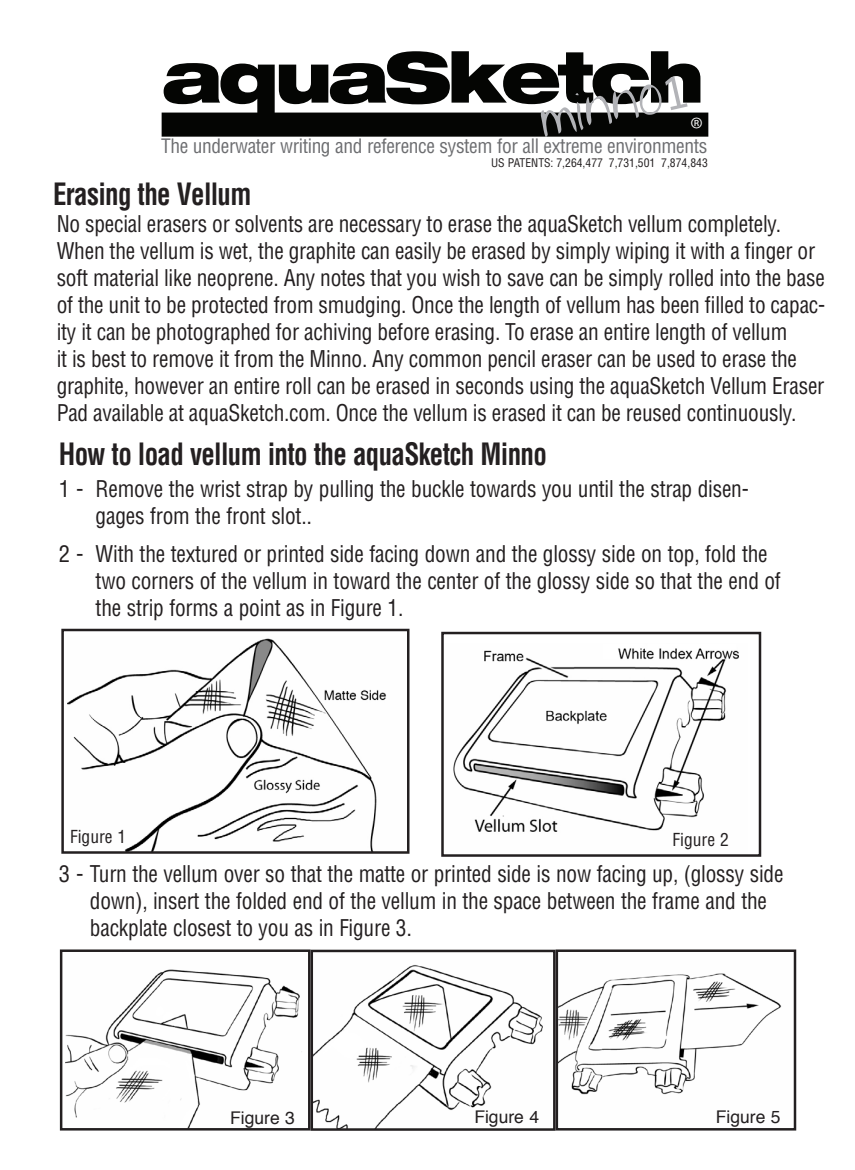
<style>
.page{position:relative;width:855px;height:1170px;background:#fff}
.page>*{position:absolute;margin:0;border:0;box-sizing:border-box;transform-origin:0 0}
.t1{font:64.75px "Bettys Hand";color:#b2b3b7}
.t2{font:700 condensed 30px "Helvetica";letter-spacing:-.025em;color:#231f20;scale:.9 1}
.t3{font:24px "Myriad";color:#fff}
.body_copy{font:condensed 22.5px/27px "Helvetica LT Std";letter-spacing:-.01em;color:#231f20;scale:.95 1}
.t4{font:condensed 19.5px "Helvetica";letter-spacing:-.02em;color:#6c6d70}
.t5{font:17.5px "Helvetica";color:#231f20}
.t6{font:condensed 17.5px "Helvetica LT Std";color:#231f20}
.t7{font:condensed 11.75px "Helvetica LT Std";color:#231f20}
.s1{font-family:"Andale Mono";font-size:46.5px}
.s2{font-family:"Helvetica"}
</style>
<div class="page">
<img style="left:68px;top:638px;width:318px;height:213px">
<div style="left:61px;top:629px;width:349px;height:225px;border:2px solid #231f20"></div>
<img style="left:453px;top:648px;width:286px;height:184px">
<div style="left:441px;top:632px;width:320px;height:225px;border:2px solid #231f20"></div>
<img style="left:65px;top:969px;width:237px;height:159px">
<div style="left:60px;top:949px;width:251px;height:182px;border:2px solid #231f20"></div>
<img style="left:314px;top:965px;width:229px;height:163px">
<div style="left:311px;top:950px;width:245px;height:181px;border:2px solid #231f20"></div>
<img style="left:559px;top:973px;width:223px;height:122px">
<div style="left:556px;top:949px;width:240px;height:182px;border:2px solid #231f20"></div>
<svg style="left:162px;top:51px;width:546px;height:86px"></svg>
<p class="t1" style="left:529px;top:81px;width:155px;rotate:-13deg">minno<span class="s1">1</span></p>
<p class="t3" style="left:690px;top:114px;width:14px">®</p>
<p class="t4" style="left:161px;top:134px;width:548px">The underwater writing and reference system for all extreme environments</p>
<p class="t7" style="left:491px;top:156px;width:218px">US PATENTS: 7,264,477 7,731,501 7,874,843</p>
<p class="t2" style="left:53px;top:176px;width:222px">Erasing the Vellum</p>
<p class="body_copy" style="left:57px;top:210px;width:811px">No special erasers or solvents are necessary to erase the aquaSketch vellum completely.<br>When the vellum is wet, the graphite can easily be erased by simply wiping it with a finger or soft material like neoprene. Any notes that you wish to save can be simply rolled into the base of the unit to be protected from smudging. Once the length of vellum has been filled to capac&shy;ity it can be photographed for achiving before erasing. To erase an entire length of vellum<br>it is best to remove it from the Minno. Any common pencil eraser can be used to erase the graphite, however an entire roll can be erased in seconds using the aquaSketch Vellum Eraser Pad available at aquaSketch.com. Once the vellum is erased it can be reused continuously.</p>
<p class="t2" style="left:59px;top:436px;width:544px">How to load vellum into the aquaSketch Minno</p>
<p class="body_copy" style="left:96px;top:475px;width:689px;text-indent:-37px"><span class="s2">1 -</span> Remove the wrist strap by pulling the buckle towards you until the strap disen&shy;gages from the front slot..</p>
<p class="body_copy" style="left:96px;top:540px;width:723px;text-indent:-37px"><span class="s2">2 -</span> With the textured or printed side facing down and the glossy side on top, fold the two corners of the vellum in toward the center of the glossy side so that the end of the strip forms a point as in Figure 1.</p>
<p class="t6" style="left:70px;top:826px;width:58px">Figure 1</p>
<p class="t6" style="left:672px;top:828px;width:58px">Figure 2</p>
<p class="body_copy" style="left:90px;top:860px;width:732px;text-indent:-31px"><span class="s2">3 -</span> Turn the vellum over so that the matte or printed side is now facing up, (glossy side down), insert the folded end of the vellum in the space between the frame and the backplate closest to you as in Figure 3<span class="s2">.</span></p>
<p class="t5" style="left:230px;top:1104px;width:66px">Figure 3</p>
<p class="t5" style="left:474px;top:1104px;width:66px">Figure 4</p>
<p class="t5" style="left:716px;top:1103px;width:66px">Figure 5</p>
</div>
